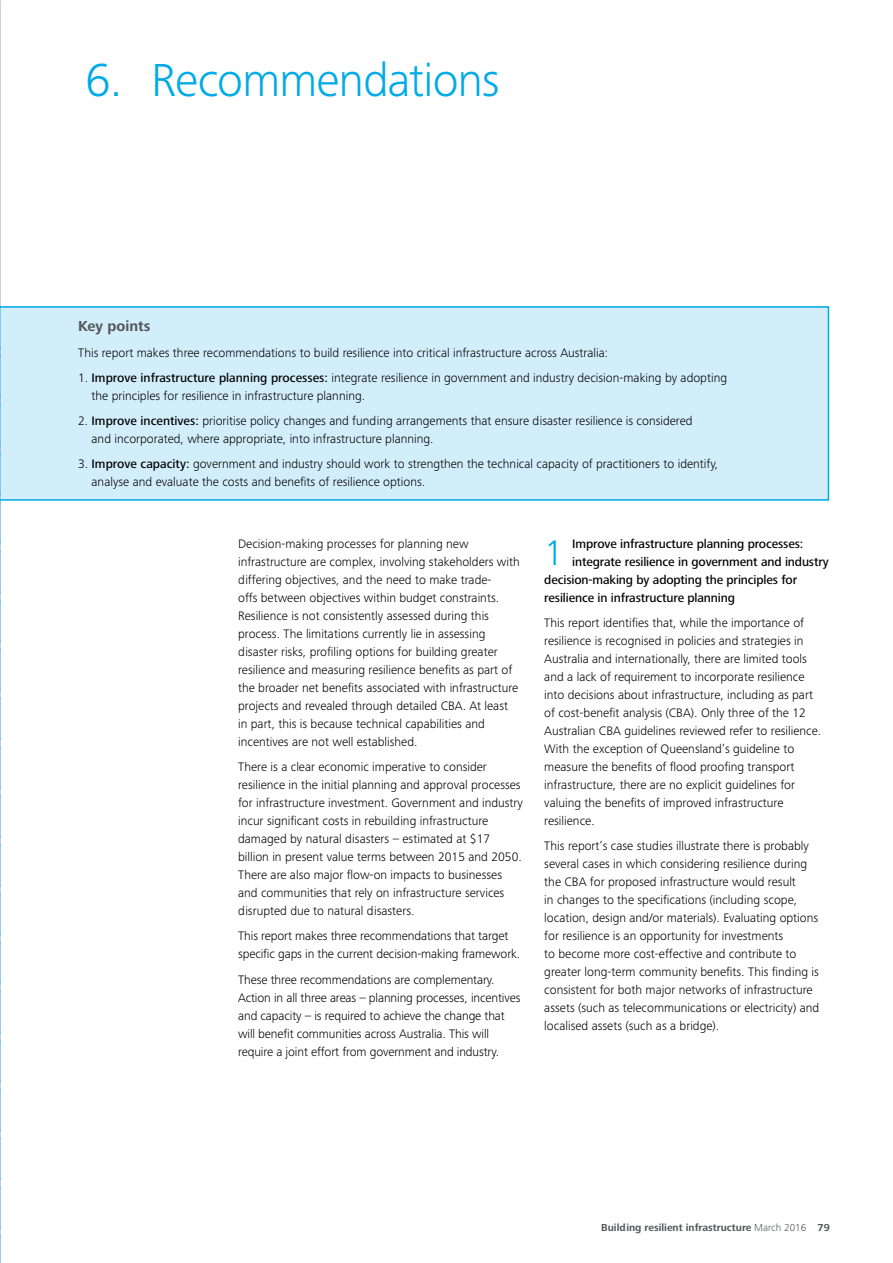
<style>
.page{position:relative;width:893px;height:1263px;background:#fff}
.page>*{position:absolute;margin:0;border:0;box-sizing:border-box;transform-origin:0 0}
.t1{font:300 48px "Frutiger Next Pro";letter-spacing:-.015em;color:#00aae7}
.t2{font:300 36.75px "Frutiger Next Pro";color:#00aae7}
.t3{font:700 15px "Frutiger Next Pro";color:#545659}
.t4{font:300 12.75px/18px "Frutiger Next Pro";color:#000}
.t5{font:500 12.75px "Frutiger Next Pro";letter-spacing:-.01em;color:#000}
.t6{font:700 10.5px "Frutiger Next Pro";color:#545659}
.s1{font-weight:500}
.s2{font-weight:300}
</style>
<div class="page">
<div style="left:0;top:306px;width:829px;height:195px;background:#d3eefb"></div>
<svg style="left:0;top:306px;width:1px;height:43px"></svg>
<svg style="left:0;top:355px;width:1px;height:43px"></svg>
<svg style="left:0;top:404px;width:1px;height:42px"></svg>
<svg style="left:0;top:453px;width:1px;height:42px"></svg>
<svg style="left:0;top:502px;width:1px;height:42px"></svg>
<svg style="left:0;top:551px;width:1px;height:42px"></svg>
<svg style="left:0;top:600px;width:1px;height:42px"></svg>
<svg style="left:0;top:648px;width:1px;height:43px"></svg>
<svg style="left:0;top:697px;width:1px;height:43px"></svg>
<svg style="left:0;top:746px;width:1px;height:43px"></svg>
<svg style="left:0;top:795px;width:1px;height:43px"></svg>
<svg style="left:0;top:844px;width:1px;height:43px"></svg>
<svg style="left:0;top:893px;width:1px;height:42px"></svg>
<svg style="left:0;top:942px;width:1px;height:42px"></svg>
<svg style="left:0;top:991px;width:1px;height:42px"></svg>
<svg style="left:0;top:1040px;width:1px;height:42px"></svg>
<svg style="left:0;top:1089px;width:1px;height:42px"></svg>
<svg style="left:0;top:1137px;width:1px;height:43px"></svg>
<svg style="left:0;top:1186px;width:1px;height:43px"></svg>
<svg style="left:0;top:1235px;width:1px;height:28px"></svg>
<h1 class="t1" style="left:85px;top:52px;width:416px">6. Recommendations</h1>
<p class="t3" style="left:78px;top:318px;width:74px">Key points</p>
<p class="t4" style="left:78px;top:343px;width:532px">This report makes three recommendations to build resilience into critical infrastructure across Australia:</p>
<p class="t4" style="left:92px;top:369px;width:637px;text-indent:-14px">1. <span class="s1">Improve infrastructure planning processes:</span> integrate resilience in government and industry decision-making by adopting the principles for resilience in infrastructure planning.</p>
<p class="t4" style="left:92px;top:412px;width:603px;text-indent:-14px">2. <span class="s1">Improve incentives:</span> prioritise policy changes and funding arrangements that ensure disaster resilience is considered and incorporated, where appropriate, into infrastructure planning.</p>
<p class="t4" style="left:92px;top:455px;width:628px;text-indent:-14px">3. <span class="s1">Improve capacity:</span> government and industry should work to strengthen the technical capacity of practitioners to identify, analyse and evaluate the costs and benefits of resilience options.</p>
<p class="t4" style="left:238px;top:534px;width:283px">Decision-making processes for planning new infrastructure are complex, involving stakeholders with differing objectives, and the need to make trade-<br>offs between objectives within budget constraints.<br>Resilience is not consistently assessed during this process. The limitations currently lie in assessing disaster risks, profiling options for building greater resilience and measuring resilience benefits as part of the broader net benefits associated with infrastructure projects and revealed through detailed CBA. At least in part, this is because technical capabilities and incentives are not well established.</p>
<p class="t4" style="left:238px;top:758px;width:286px">There is a clear economic imperative to consider resilience in the initial planning and approval processes for infrastructure investment. Government and industry incur significant costs in rebuilding infrastructure damaged by natural disasters – estimated at $17 billion in present value terms between 2015 and 2050.<br>There are also major flow-on impacts to businesses and communities that rely on infrastructure services disrupted due to natural disasters.</p>
<p class="t4" style="left:238px;top:927px;width:284px">This report makes three recommendations that target specific gaps in the current decision-making framework.</p>
<p class="t4" style="left:238px;top:970px;width:284px">These three recommendations are complementary.<br>Action in all three areas – planning processes, incentives and capacity – is required to achieve the change that will benefit communities across Australia. This will require a joint effort from government and industry.</p>
<p class="t5" style="left:572px;top:536px;width:233px">Improve infrastructure planning processes:</p>
<p class="t5" style="left:572px;top:554px;width:258px">integrate resilience in government and industry</p>
<p class="t5" style="left:544px;top:572px;width:254px">decision-making by adopting the principles for</p>
<p class="t5" style="left:544px;top:590px;width:192px">resilience in infrastructure planning</p>
<p class="t4" style="left:544px;top:614px;width:278px">This report identifies that, while the importance of resilience is recognised in policies and strategies in Australia and internationally, there are limited tools and a lack of requirement to incorporate resilience into decisions about infrastructure, including as part of cost-benefit analysis (CBA). Only three of the 12<br>Australian CBA guidelines reviewed refer to resilience.<br>With the exception of Queensland’s guideline to measure the benefits of flood proofing transport infrastructure, there are no explicit guidelines for valuing the benefits of improved infrastructure resilience.</p>
<p class="t4" style="left:544px;top:837px;width:276px">This report’s case studies illustrate there is probably several cases in which considering resilience during the CBA for proposed infrastructure would result<br>in changes to the specifications (including scope, location, design and/or materials). Evaluating options for resilience is an opportunity for investments<br>to become more cost-effective and contribute to greater long-term community benefits. This finding is consistent for both major networks of infrastructure assets (such as telecommunications or electricity) and localised assets (such as a bridge).</p>
<h2 class="t2" style="left:544px;top:532px;width:21px">1</h2>
<p class="t6" style="left:601px;top:1221px;width:230px">Building resilient infrastructure <span class="s2">March 2016</span> 79</p>
</div>
